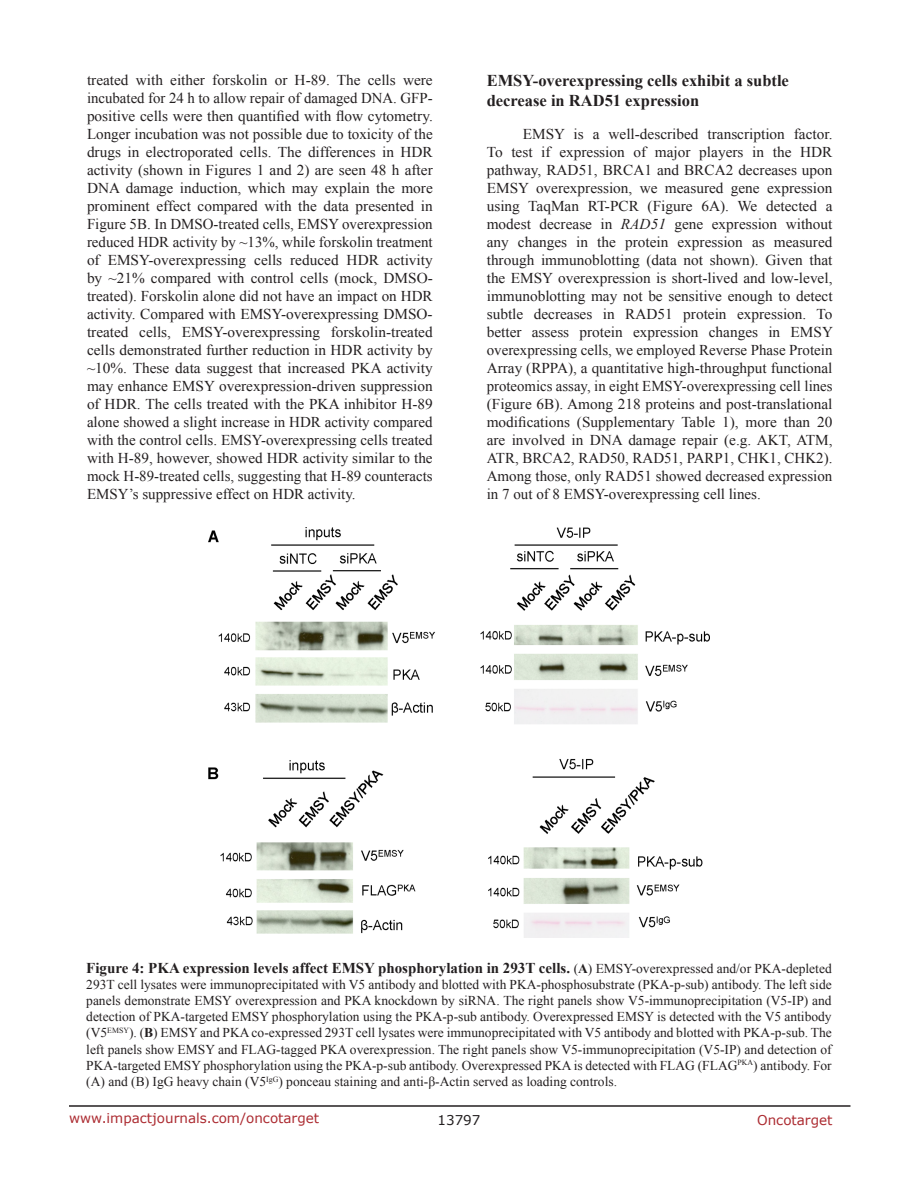
<style>
.page{position:relative;width:918px;height:1188px;background:#fff}
.page>*{position:absolute;margin:0;border:0;box-sizing:border-box;transform-origin:0 0}
.SubHeading_middle{font:700 16.5px/19.8px "Times New Roman";color:#231f20}
.BodyText{font:15px/18px "Times New Roman";color:#231f20;text-align:justify}
.FigureText{font:700 15px "Times New Roman";color:#231f20}
.FigureText-2{font:13.5px/16.2px "Times New Roman";color:#231f20;text-align:justify}
.t1{font:13.5px "Verdana";color:#ac2b31}
.t2{font:13.5px "Verdana";color:#231f20}
.s1{font-style:italic}
.s2{font-weight:400;font-size:13.5px}
.s3{font-size:13.5px}
.s4{font-weight:700}
</style>
<div class="page">
<hr style="left:69px;top:1105px;width:781px;height:2px;background:#231f20">
<img style="left:208px;top:527px;width:502px;height:410px">
<p class="BodyText" style="left:87px;top:71px;width:347px">treated with either forskolin or H-89. The cells were incubated for 24 h to allow repair of damaged DNA. GFP&shy;positive cells were then quantified with flow cytometry.<br>Longer incubation was not possible due to toxicity of the drugs in electroporated cells. The differences in HDR activity (shown in Figures 1 and 2) are seen 48 h after DNA damage induction, which may explain the more prominent effect compared with the data presented in Figure 5B. In DMSO-treated cells, EMSY overexpression reduced HDR activity by ~13%, while forskolin treatment of EMSY-overexpressing cells reduced HDR activity by ~21% compared with control cells (mock, DMSO&shy;treated). Forskolin alone did not have an impact on HDR activity. Compared with EMSY-overexpressing DMSO&shy;treated cells, EMSY-overexpressing forskolin-treated cells demonstrated further reduction in HDR activity by ~10%. These data suggest that increased PKA activity may enhance EMSY overexpression-driven suppression of HDR. The cells treated with the PKA inhibitor H-89 alone showed a slight increase in HDR activity compared with the control cells. EMSY-overexpressing cells treated with H-89, however, showed HDR activity similar to the mock H-89-treated cells, suggesting that H-89 counteracts EMSY’s suppressive effect on HDR activity.</p>
<p class="SubHeading_middle" style="left:487px;top:70px;width:304px">EMSY-overexpressing cells exhibit a subtle decrease in RAD51 expression</p>
<p class="BodyText" style="left:487px;top:125px;width:348px;text-indent:36px">EMSY is a well-described transcription factor.<br>To test if expression of major players in the HDR pathway, RAD51, BRCA1 and BRCA2 decreases upon EMSY overexpression, we measured gene expression using TaqMan RT-PCR (Figure 6A). We detected a modest decrease in <span class="s1">RAD51</span> gene expression without any changes in the protein expression as measured through immunoblotting (data not shown). Given that the EMSY overexpression is short-lived and low-level, immunoblotting may not be sensitive enough to detect subtle decreases in RAD51 protein expression. To better assess protein expression changes in EMSY overexpressing cells, we employed Reverse Phase Protein Array (RPPA), a quantitative high-throughput functional proteomics assay, in eight EMSY-overexpressing cell lines (Figure 6B). Among 218 proteins and post-translational modifications (Supplementary Table 1), more than 20 are involved in DNA damage repair (e.g. AKT, ATM, ATR, BRCA2, RAD50, RAD51, PARP1, CHK1, CHK2).<br>Among those, only RAD51 showed decreased expression in 7 out of 8 EMSY-overexpressing cell lines.</p>
<p class="FigureText" style="left:86px;top:957px;width:747px">Figure 4: PKA expression levels affect EMSY phosphorylation in 293T cells. <span class="s2">(</span><span class="s3">A</span><span class="s2">) EMSY-overexpressed and/or PKA-depleted</span></p>
<p class="FigureText-2" style="left:86px;top:976px;width:747px">293T cell lysates were immunoprecipitated with V5 antibody and blotted with PKA-phosphosubstrate (PKA-p-sub) antibody. The left side panels demonstrate EMSY overexpression and PKA knockdown by siRNA. The right panels show V5-immunoprecipitation (V5-IP) and detection of PKA-targeted EMSY phosphorylation using the PKA-p-sub antibody. Overexpressed EMSY is detected with the V5 antibody (V5<sup>EMSY</sup>). (<span class="s4">B</span>) EMSY and PKA co-expressed 293T cell lysates were immunoprecipitated with V5 antibody and blotted with PKA-p-sub. The left panels show EMSY and FLAG-tagged PKA overexpression. The right panels show V5-immunoprecipitation (V5-IP) and detection of PKA-targeted EMSY phosphorylation using the PKA-p-sub antibody. Overexpressed PKA is detected with FLAG (FLAG<sup>PKA</sup>) antibody. For (A) and (B) IgG heavy chain (V5<sup>IgG</sup>) ponceau staining and anti-β-Actin served as loading controls.</p>
<p class="t1" style="left:69px;top:1109px;width:252px">www.impactjournals.com/oncotarget</p>
<p class="t2" style="left:438px;top:1111px;width:44px">13797</p>
<p class="t1" style="left:757px;top:1111px;width:77px">Oncotarget</p>
</div>
